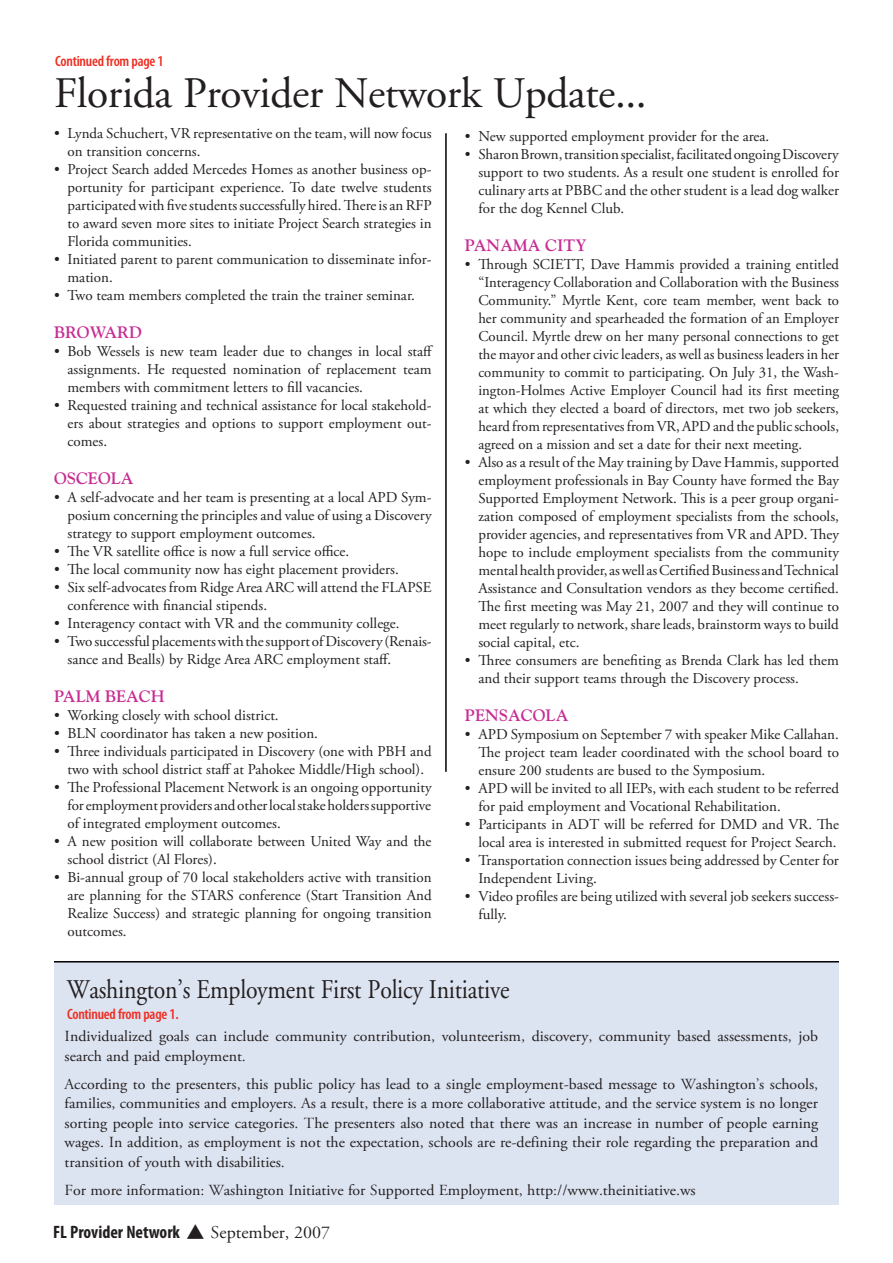
<style>
.page{position:relative;width:893px;height:1263px;background:#fff}
.page>*{position:absolute;margin:0;border:0;box-sizing:border-box;transform-origin:0 0}
.t1{font:43.5px "Adobe Garamond";letter-spacing:-.01em;color:#231f20}
.t2{font:27px "Adobe Garamond";letter-spacing:-.01em;color:#231f20;scale:.88 1}
.t3{font:700 condensed 18px "Myriad Pro";color:#231f20}
.t4{font:700 16.5px "Goudy";color:#c82d93}
.t5{font:15.45px/19.5px "Adobe Garamond Pro";color:#231f20}
.t6{font:15px/18px "Adobe Garamond Pro";color:#231f20;text-align:justify}
.t7{font:600 condensed 15px "Myriad Pro";letter-spacing:-.015em;color:#ee2e22}
.s1{font-family:"Adobe Garamond Pro";font-weight:400;font-stretch:normal}
</style>
<div class="page">
<div style="left:54px;top:962px;width:785px;height:242px;background:#dde4f1"></div>
<hr style="left:445px;top:133px;width:2px;height:639px;background:#000">
<hr style="left:54px;top:961px;width:785px;height:1px;background:#000">
<p class="t7" style="left:55px;top:53px;width:110px">Continued from page 1</p>
<h1 class="t1" style="left:54px;top:70px;width:594px">Florida Provider Network Update...</h1>
<p class="t6" style="left:68px;top:125px;width:366px;text-indent:-14px">• Lynda Schuchert, VR representative on the team, will now focus on transition concerns.</p>
<p class="t6" style="left:68px;top:161px;width:366px;text-indent:-13px">• Project Search added Mercedes Homes as another business op&shy;portunity for participant experience. To date twelve students participated with five students successfully hired. There is an RFP to award seven more sites to initiate Project Search strategies in Florida communities.</p>
<p class="t6" style="left:68px;top:251px;width:366px;text-indent:-13px">• Initiated parent to parent communication to disseminate infor&shy;mation.</p>
<p class="t6" style="left:54px;top:287px;width:362px">• Two team members completed the train the trainer seminar.</p>
<p class="t4" style="left:54px;top:322px;width:89px">BROWARD</p>
<p class="t6" style="left:67px;top:343px;width:367px;text-indent:-13px">• Bob Wessels is new team leader due to changes in local staff assignments. He requested nomination of replacement team members with commitment letters to fill vacancies.</p>
<p class="t6" style="left:68px;top:397px;width:366px;text-indent:-14px">• Requested training and technical assistance for local stakehold&shy;ers about strategies and options to support employment out&shy;comes.</p>
<p class="t4" style="left:54px;top:468px;width:81px">OSCEOLA</p>
<p class="t6" style="left:68px;top:489px;width:366px;text-indent:-14px">• A self-advocate and her team is presenting at a local APD Sym&shy;posium concerning the principles and value of using a Discovery strategy to support employment outcomes.</p>
<p class="t6" style="left:54px;top:543px;width:297px">• The VR satellite office is now a full service office.</p>
<p class="t6" style="left:54px;top:561px;width:346px">• The local community now has eight placement providers.</p>
<p class="t6" style="left:68px;top:579px;width:366px;text-indent:-13px">• Six self-advocates from Ridge Area ARC will attend the FLAPSE conference with financial stipends.</p>
<p class="t6" style="left:54px;top:615px;width:347px">• Interagency contact with VR and the community college.</p>
<p class="t6" style="left:68px;top:633px;width:366px;text-indent:-13px">• Two successful placements with the support of Discovery (Renais&shy;sance and Bealls) by Ridge Area ARC employment staff.</p>
<p class="t4" style="left:54px;top:686px;width:112px">PALM BEACH</p>
<p class="t6" style="left:54px;top:707px;width:226px">• Working closely with school district.</p>
<p class="t6" style="left:54px;top:725px;width:265px">• BLN coordinator has taken a new position.</p>
<p class="t6" style="left:54px;top:743px;width:379px;text-align:center">• Three individuals participated in Discovery (one with PBH and two with school district staff at Pahokee Middle/High school).</p>
<p class="t6" style="left:67px;top:779px;width:366px;text-indent:-13px">• The Professional Placement Network is an ongoing opportunity for employment providers and other local stake holders supportive of integrated employment outcomes.</p>
<p class="t6" style="left:67px;top:833px;width:366px;text-indent:-13px">• A new position will collaborate between United Way and the school district (Al Flores).</p>
<p class="t6" style="left:67px;top:869px;width:366px;text-indent:-13px">• Bi-annual group of 70 local stakeholders active with transition are planning for the STARS conference (Start Transition And Realize Success) and strategic planning for ongoing transition outcomes.</p>
<p class="t6" style="left:465px;top:128px;width:306px">• New supported employment provider for the area.</p>
<p class="t6" style="left:478px;top:146px;width:362px;text-indent:-13px">• Sharon Brown, transition specialist, facilitated ongoing Discovery support to two students. As a result one student is enrolled for culinary arts at PBBC and the other student is a lead dog walker for the dog Kennel Club.</p>
<p class="t4" style="left:465px;top:235px;width:123px">PANAMA CITY</p>
<p class="t6" style="left:478px;top:256px;width:362px;text-indent:-14px">• Through SCIETT, Dave Hammis provided a training entitled “Interagency Collaboration and Collaboration with the Business Community.” Myrtle Kent, core team member, went back to her community and spearheaded the formation of an Employer Council. Myrtle drew on her many personal connections to get the mayor and other civic leaders, as well as business leaders in her community to commit to participating. On July 31, the Wash&shy;ington-Holmes Active Employer Council had its first meeting at which they elected a board of directors, met two job seekers, heard from representatives from VR, APD and the public schools, agreed on a mission and set a date for their next meeting.</p>
<p class="t6" style="left:478px;top:454px;width:362px;text-indent:-13px">• Also as a result of the May training by Dave Hammis, supported employment professionals in Bay County have formed the Bay Supported Employment Network. This is a peer group organi&shy;zation composed of employment specialists from the schools, provider agencies, and representatives from VR and APD. They hope to include employment specialists from the community mental health provider, as well as Certified Business and Technical Assistance and Consultation vendors as they become certified.<br>The first meeting was May 21, 2007 and they will continue to meet regularly to network, share leads, brainstorm ways to build social capital, etc.</p>
<p class="t6" style="left:478px;top:652px;width:362px;text-indent:-13px">• Three consumers are benefiting as Brenda Clark has led them and their support teams through the Discovery process.</p>
<p class="t4" style="left:465px;top:705px;width:105px">PENSACOLA</p>
<p class="t6" style="left:478px;top:726px;width:362px;text-indent:-13px">• APD Symposium on September 7 with speaker Mike Callahan.<br>The project team leader coordinated with the school board to ensure 200 students are bused to the Symposium.</p>
<p class="t6" style="left:478px;top:780px;width:362px;text-indent:-13px">• APD will be invited to all IEPs, with each student to be referred for paid employment and Vocational Rehabilitation.</p>
<p class="t6" style="left:465px;top:816px;width:376px;text-align:right">• Participants in ADT will be referred for DMD and VR. The local area is interested in submitted request for Project Search.</p>
<p class="t6" style="left:478px;top:852px;width:362px;text-indent:-13px">• Transportation connection issues being addressed by Center for<br>Independent Living.</p>
<p class="t6" style="left:478px;top:888px;width:362px;text-indent:-14px">• Video profiles are being utilized with several job seekers success&shy;fully.</p>
<h2 class="t2" style="left:67px;top:975px;width:504px">Washington’s Employment First Policy Initiative</h2>
<p class="t7" style="left:67px;top:1006px;width:113px">Continued from page 1.</p>
<p class="t5" style="left:65px;top:1027px;width:755px">Individualized goals can include community contribution, volunteerism, discovery, community based assessments, job search and paid employment.</p>
<p class="t5" style="left:65px;top:1075px;width:755px;text-align:justify">According to the presenters, this public policy has lead to a single employment-based message to Washington’s schools, families, communities and employers. As a result, there is a more collaborative attitude, and the service system is no longer sorting people into service categories. The presenters also noted that there was an increase in number of people earning wages. In addition, as employment is not the expectation, schools are re-defining their role regarding the preparation and transition of youth with disabilities.</p>
<p class="t5" style="left:65px;top:1181px;width:633px">For more information: Washington Initiative for Supported Employment, http://www.theinitiative.ws</p>
<p class="t3" style="left:53px;top:1222px;width:279px">FL Provider Network ▲ <span class="s1">September, 2007</span></p>
</div>
